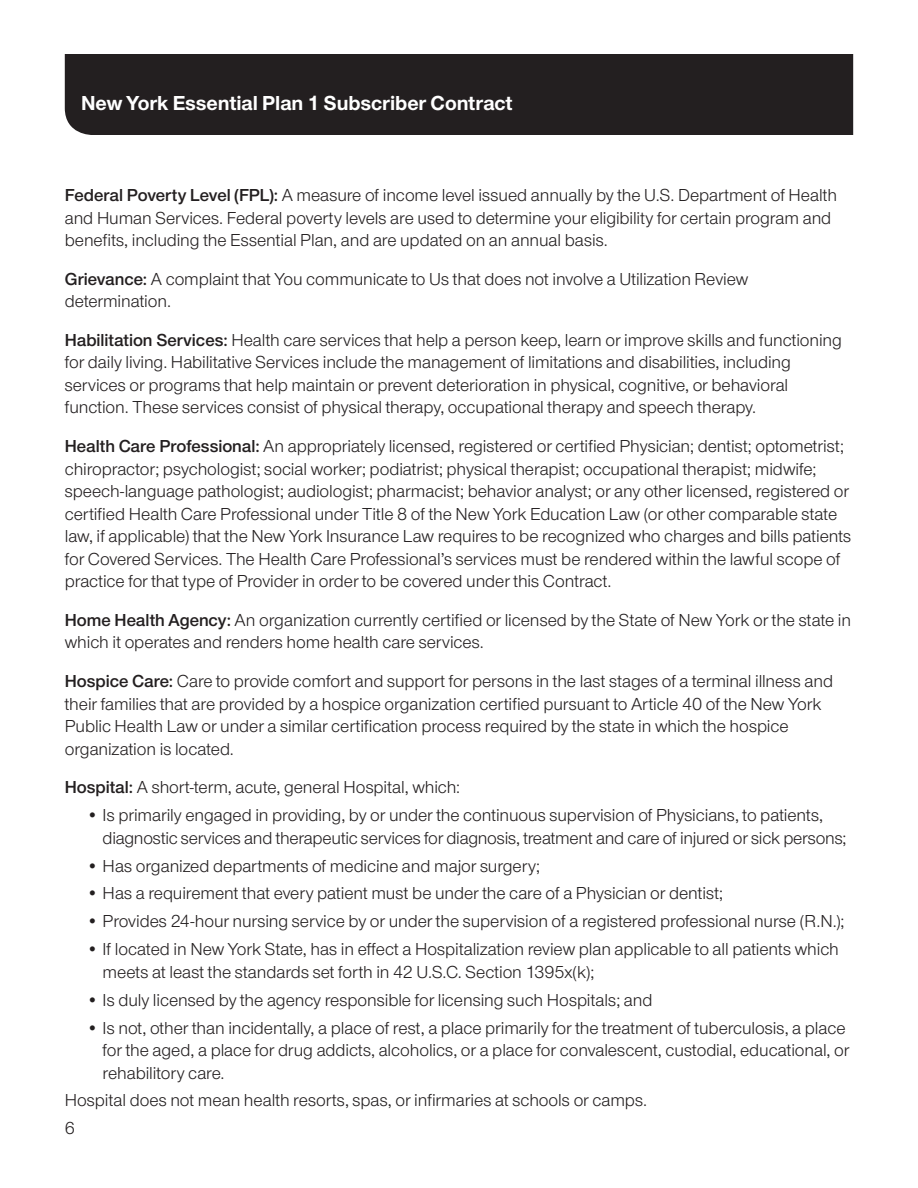
<style>
.page{position:relative;width:918px;height:1188px;background:#fff}
.page>*{position:absolute;margin:0;border:0;box-sizing:border-box;transform-origin:0 0}
.t1{font:700 21px "UHC Sans";color:#fff}
.Body___12_15{font:18px/22.5px "UHC Sans";letter-spacing:-.005em;color:#231f20}
.Body___bullets_12_15{font:18px/22.5px "UHC Sans";letter-spacing:-.005em;color:#231f20}
.Body_BEFORE_bullet{font:18px "UHC Sans";letter-spacing:-.005em;color:#231f20}
.s1{font-weight:600}
</style>
<div class="page">
<div style="left:65px;top:54px;width:788px;height:81px;background:#231f20"></div>
<p class="t1" style="left:81px;top:88px;width:433px">New York Essential Plan 1 Subscriber Contract</p>
<p class="Body___12_15" style="left:65px;top:183px;width:774px"><span class="s1">Federal Poverty Level (FPL):</span> A measure of income level issued annually by the U.S. Department of Health and Human Services. Federal poverty levels are used to determine your eligibility for certain program and benefits, including the Essential Plan, and are updated on an annual basis.</p>
<p class="Body___12_15" style="left:65px;top:267px;width:685px"><span class="s1">Grievance:</span> A complaint that You communicate to Us that does not involve a Utilization Review determination.</p>
<p class="Body___12_15" style="left:65px;top:328px;width:779px"><span class="s1">Habilitation Services:</span> Health care services that help a person keep, learn or improve skills and functioning for daily living. Habilitative Services include the management of limitations and disabilities, including services or programs that help maintain or prevent deterioration in physical, cognitive, or behavioral function. These services consist of physical therapy, occupational therapy and speech therapy.</p>
<p class="Body___12_15" style="left:65px;top:434px;width:788px"><span class="s1">Health Care Professional:</span> An appropriately licensed, registered or certified Physician; dentist; optometrist; chiropractor; psychologist; social worker; podiatrist; physical therapist; occupational therapist; midwife; speech-language pathologist; audiologist; pharmacist; behavior analyst; or any other licensed, registered or certified Health Care Professional under Title 8 of the New York Education Law (or other comparable state law, if applicable) that the New York Insurance Law requires to be recognized who charges and bills patients for Covered Services. The Health Care Professional’s services must be rendered within the lawful scope of practice for that type of Provider in order to be covered under this Contract.</p>
<p class="Body___12_15" style="left:65px;top:608px;width:788px"><span class="s1">Home Health Agency:</span> An organization currently certified or licensed by the State of New York or the state in which it operates and renders home health care services.</p>
<p class="Body___12_15" style="left:65px;top:669px;width:770px"><span class="s1">Hospice Care:</span> Care to provide comfort and support for persons in the last stages of a terminal illness and their families that are provided by a hospice organization certified pursuant to Article 40 of the New York Public Health Law or under a similar certification process required by the state in which the hospice organization is located.</p>
<p class="Body_BEFORE_bullet" style="left:65px;top:776px;width:397px"><span class="s1">Hospital:</span> A short-term, acute, general Hospital, which:</p>
<p class="Body___bullets_12_15" style="left:103px;top:803px;width:746px;text-indent:-16px">• Is primarily engaged in providing, by or under the continuous supervision of Physicians, to patients, diagnostic services and therapeutic services for diagnosis, treatment and care of injured or sick persons;</p>
<p class="Body___bullets_12_15" style="left:86px;top:854px;width:455px">• Has organized departments of medicine and major surgery;</p>
<p class="Body___bullets_12_15" style="left:86px;top:882px;width:638px">• Has a requirement that every patient must be under the care of a Physician or dentist;</p>
<p class="Body___bullets_12_15" style="left:86px;top:909px;width:760px">• Provides 24-hour nursing service by or under the supervision of a registered professional nurse (R.N.);</p>
<p class="Body___bullets_12_15" style="left:103px;top:937px;width:738px;text-indent:-16px">• If located in New York State, has in effect a Hospitalization review plan applicable to all patients which meets at least the standards set forth in 42 U.S.C. Section 1395x(k);</p>
<p class="Body___bullets_12_15" style="left:86px;top:988px;width:568px">• Is duly licensed by the agency responsible for licensing such Hospitals; and</p>
<p class="Body___bullets_12_15" style="left:103px;top:1016px;width:748px;text-indent:-16px">• Is not, other than incidentally, a place of rest, a place primarily for the treatment of tuberculosis, a place for the aged, a place for drug addicts, alcoholics, or a place for convalescent, custodial, educational, or rehabilitory care.</p>
<p class="Body___12_15" style="left:65px;top:1089px;width:584px">Hospital does not mean health resorts, spas, or infirmaries at schools or camps.</p>
<p class="Body___12_15" style="left:65px;top:1116px;width:12px">6</p>
</div>
